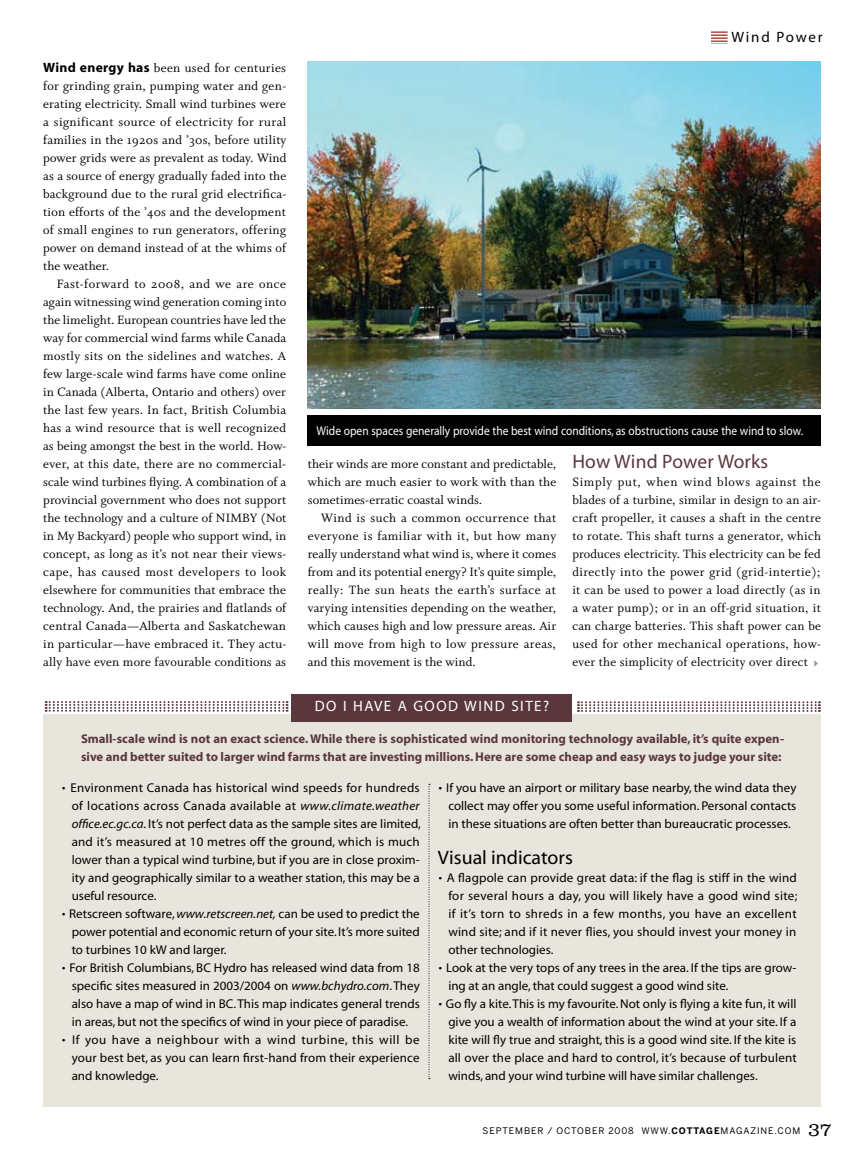
<style>
.page{position:relative;width:864px;height:1161px;background:#fff}
.page>*{position:absolute;margin:0;border:0;box-sizing:border-box;transform-origin:0 0}
.t1{font:19.5px "Myriad";letter-spacing:.01em;color:#5a373d}
.t2{font:19.5px "Myriad";color:#000}
.t3{font:15px "Myriad";letter-spacing:.1em;color:#fff}
.t4{font:15px "Myriad";letter-spacing:.12em;color:#000}
.t5{font:13.5px/18px "Whitman Roman Os F";letter-spacing:.01em;color:#000;text-align:justify}
.t6{font:12.75px/18px "Myriad";color:#000;text-align:justify}
.t7{font:700 12.75px/17.7px "Myriad";color:#5a373d}
.t8{font:12.75px "Myriad";color:#fff;scale:.9 1}
.t9{font:9px "Benton Sans";letter-spacing:.1em;color:#000}
.s1{font-family:"Myriad";font-weight:700}
.s2{font-family:"Whitman Roman Os F"}
.s3{font-style:italic}
.s4{font-weight:700}
.s5{font-family:"Clarendon";font-weight:300;font-size:19.5px}
</style>
<div class="page">
<div style="left:43px;top:714px;width:778px;height:393px;background:#e8e6dc"></div>
<svg style="left:46px;top:701px;width:242px;height:11px"></svg>
<div style="left:292px;top:694px;width:280px;height:28px;background:#5a373d"></div>
<svg style="left:578px;top:701px;width:242px;height:11px"></svg>
<img style="left:308px;top:62px;width:513px;height:347px">
<svg style="left:429px;top:784px;width:1px;height:295px"></svg>
<div style="left:308px;top:415px;width:513px;height:31px;background:#000"></div>
<svg style="left:814px;top:660px;width:4px;height:7px"></svg>
<svg style="left:711px;top:32px;width:17px;height:12px"></svg>
<p class="t5" style="left:43px;top:59px;width:245px"><span class="s1">Wind energy has</span> been used for centuries for grinding grain, pumping water and gen&shy;erating electricity. Small wind turbines were a significant source of electricity for rural families in the 1920s and ’30s, before utility power grids were as prevalent as today. Wind as a source of energy gradually faded into the background due to the rural grid electrifica&shy;tion efforts of the ’40s and the development of small engines to run generators, offering power on demand instead of at the whims of the weather.</p>
<p class="t5" style="left:43px;top:275px;width:245px;text-indent:14px">Fast-forward to 2008, and we are once again witnessing wind generation coming into the limelight. European countries have led the way for commercial wind farms while Canada mostly sits on the sidelines and watches. A few large-scale wind farms have come online in Canada (Alberta, Ontario and others) over the last few years. In fact, British Columbia has a wind resource that is well recognized as being amongst the best in the world. How&shy;ever, at this date, there are no commercial&shy;scale wind turbines flying. A combination of a provincial government who does not support the technology and a culture of NIMBY (Not in My Backyard) people who support wind, in concept, as long as it’s not near their views&shy;cape, has caused most developers to look elsewhere for communities that embrace the technology. And, the prairies and flatlands of central Canada—Alberta and Saskatchewan in particular—have embraced it. They actu&shy;ally have even more favourable conditions as</p>
<p class="t4" style="left:731px;top:29px;width:93px">Wind Power</p>
<p class="t8" style="left:316px;top:424px;width:542px">Wide open spaces generally provide the best wind conditions, as obstructions cause the wind to slow.</p>
<p class="t5" style="left:308px;top:455px;width:250px">their winds are more constant and predictable, which are much easier to work with than the sometimes-erratic coastal winds.</p>
<p class="t5" style="left:308px;top:509px;width:250px;text-indent:14px">Wind is such a common occurrence that everyone is familiar with it, but how many really understand what wind is, where it comes from and its potential energy? It’s quite simple, really: The sun heats the earth’s surface at varying intensities depending on the weather, which causes high and low pressure areas. Air will move from high to low pressure areas, and this movement is the wind.</p>
<h1 class="t1" style="left:572px;top:452px;width:197px">How Wind Power Works</h1>
<p class="t5" style="left:572px;top:473px;width:250px">Simply put, when wind blows against the blades of a turbine, similar in design to an air&shy;craft propeller, it causes a shaft in the centre to rotate. This shaft turns a generator, which produces electricity. This electricity can be fed directly into the power grid (grid-intertie); it can be used to power a load directly (as in a water pump); or in an off-grid situation, it can charge batteries. This shaft power can be used for other mechanical operations, how&shy;ever the simplicity of electricity over direct</p>
<p class="t3" style="left:315px;top:698px;width:49px">Do I have</p>
<p class="t3" style="left:398px;top:698px;width:78px">a good wind</p>
<p class="t3" style="left:511px;top:698px;width:39px">site?</p>
<p class="t7" style="left:81px;top:730px;width:705px">Small-scale wind is not an exact science. While there is sophisticated wind monitoring technology available, it’s quite expen&shy;sive and better suited to larger wind farms that are investing millions. Here are some cheap and easy ways to judge your site:</p>
<p class="t6" style="left:72px;top:779px;width:351px;text-indent:-10px"><span class="s2">•</span> Environment Canada has historical wind speeds for hundreds of locations across Canada available at <span class="s3">www.climate.weather office.ec.gc.ca</span>. It’s not perfect data as the sample sites are limited, and it’s measured at 10 metres off the ground, which is much lower than a typical wind turbine, but if you are in close proxim&shy;ity and geographically similar to a weather station, this may be a useful resource.</p>
<p class="t6" style="left:72px;top:905px;width:350px;text-indent:-10px"><span class="s2">•</span> Retscreen software, <span class="s3">www.retscreen.net,</span> can be used to predict the power potential and economic return of your site. It’s more suited to turbines 10 kW and larger.</p>
<p class="t6" style="left:72px;top:959px;width:350px;text-indent:-10px"><span class="s2">•</span> For British Columbians, BC Hydro has released wind data from 18 specific sites measured in 2003/2004 on <span class="s3">www.bchydro.com</span>. They also have a map of wind in BC. This map indicates general trends in areas, but not the specifics of wind in your piece of paradise.</p>
<p class="t6" style="left:72px;top:1031px;width:349px;text-indent:-10px"><span class="s2">•</span> If you have a neighbour with a wind turbine, this will be your best bet, as you can learn first-hand from their experience and knowledge.</p>
<p class="t6" style="left:448px;top:779px;width:350px;text-indent:-10px"><span class="s2">•</span> If you have an airport or military base nearby, the wind data they collect may offer you some useful information. Personal contacts in these situations are often better than bureaucratic processes.</p>
<h1 class="t2" style="left:438px;top:848px;width:137px">Visual indicators</h1>
<p class="t6" style="left:448px;top:869px;width:351px;text-indent:-10px"><span class="s2">•</span> A flagpole can provide great data: if the flag is stiff in the wind for several hours a day, you will likely have a good wind site; if it’s torn to shreds in a few months, you have an excellent wind site; and if it never flies, you should invest your money in other technologies.</p>
<p class="t6" style="left:448px;top:959px;width:350px;text-indent:-10px"><span class="s2">•</span> Look at the very tops of any trees in the area. If the tips are grow&shy;ing at an angle, that could suggest a good wind site.</p>
<p class="t6" style="left:448px;top:995px;width:350px;text-indent:-10px"><span class="s2">•</span> Go fly a kite. This is my favourite. Not only is flying a kite fun, it will give you a wealth of information about the wind at your site. If a kite will fly true and straight, this is a good wind site. If the kite is all over the place and hard to control, it’s because of turbulent winds, and your wind turbine will have similar challenges.</p>
<p class="t9" style="left:483px;top:1125px;width:351px">SEPTEMBER / OCTOBER 2008 WWW.<span class="s4">COTTAGE</span>MAGAZINE.COM <span class="s5">37</span></p>
</div>
